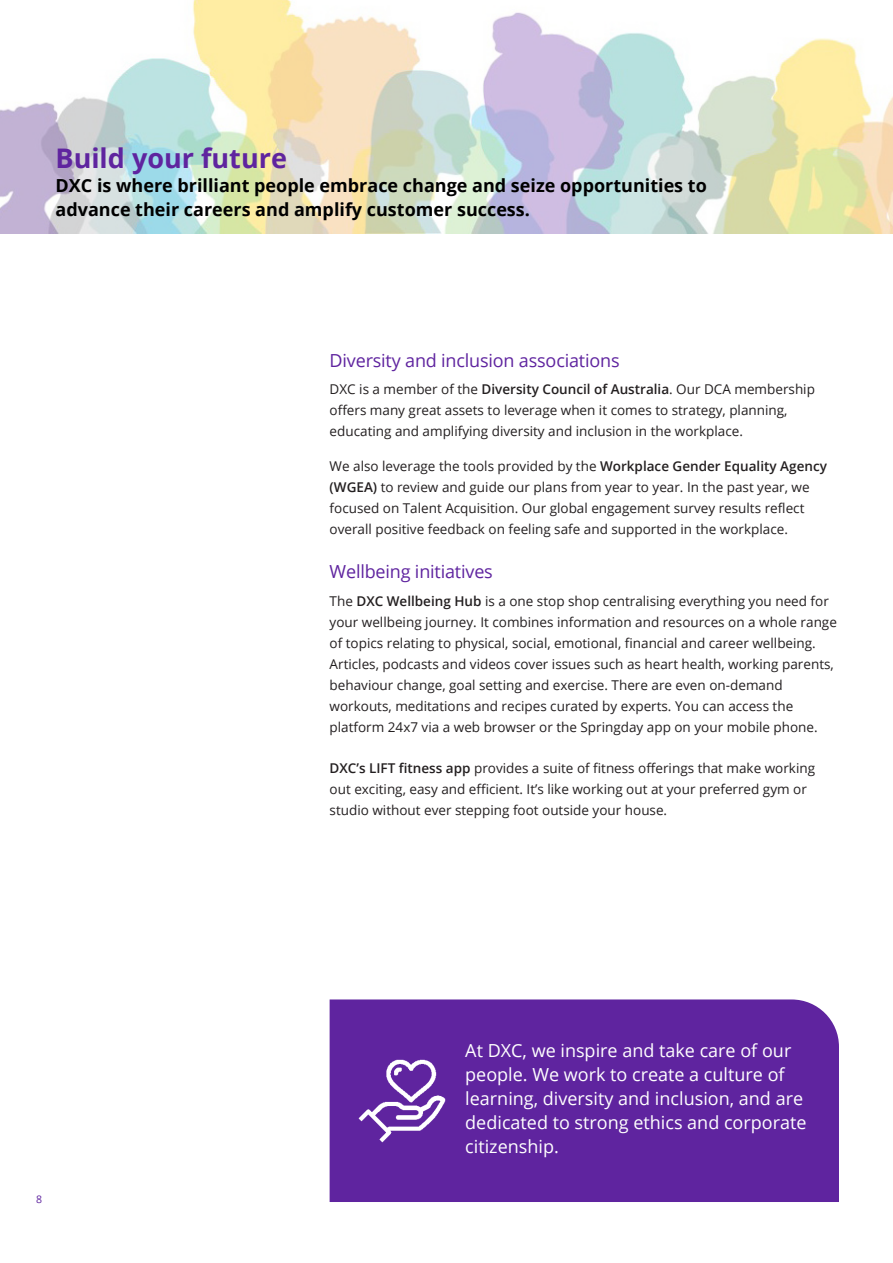
<style>
.page{position:relative;width:893px;height:1263px;background:#fff}
.page>*{position:absolute;margin:0;border:0;box-sizing:border-box;transform-origin:0 0}
.Heading_Bold_18_24pt{font:700 27px "Open Sans";color:#5f249f}
.Heading_Bold_18_24pt-2{font:18px/24px "Open Sans";color:#fff}
.Heading_Bold_18_24pt-3{font:700 18px/24px "Open Sans";color:#000}
.Intro_Copy_Regular_1{font:18px "Open Sans";letter-spacing:-.01em;color:#5f249f}
.Body_Copy_Regular_9{font:13.5px/21px "Open Sans";color:#231f20}
.Page_number{font:10.5px "Open Sans";color:#5f249f}
.s1{font-weight:600}
</style>
<div class="page">
<img style="left:0;top:0;width:893px;height:234px">
<div style="left:330px;top:999px;width:509px;height:203px;background:#5f249f"></div>
<img style="left:357px;top:1058px;width:89px;height:85px">
<p class="Heading_Bold_18_24pt" style="left:56px;top:139px;width:233px">Build your future</p>
<p class="Heading_Bold_18_24pt-3" style="left:56px;top:173px;width:653px">DXC is where brilliant people embrace change and seize opportunities to advance their careers and amplify customer success.</p>
<p class="Intro_Copy_Regular_1" style="left:330px;top:348px;width:291px">Diversity and inclusion associations</p>
<p class="Body_Copy_Regular_9" style="left:330px;top:379px;width:487px">DXC is a member of the <span class="s1">Diversity Council of Australia</span>. Our DCA membership offers many great assets to leverage when it comes to strategy, planning, educating and amplifying diversity and inclusion in the workplace.</p>
<p class="Body_Copy_Regular_9" style="left:330px;top:455px;width:499px">We also leverage the tools provided by the <span class="s1">Workplace Gender Equality Agency (WGEA)</span> to review and guide our plans from year to year. In the past year, we focused on Talent Acquisition. Our global engagement survey results reflect overall positive feedback on feeling safe and supported in the workplace.</p>
<p class="Intro_Copy_Regular_1" style="left:330px;top:559px;width:165px">Wellbeing initiatives</p>
<p class="Body_Copy_Regular_9" style="left:330px;top:590px;width:509px">The <span class="s1">DXC Wellbeing Hub</span> is a one stop shop centralising everything you need for your wellbeing journey. It combines information and resources on a whole range of topics relating to physical, social, emotional, financial and career wellbeing.<br>Articles, podcasts and videos cover issues such as heart health, working parents, behaviour change, goal setting and exercise. There are even on-demand workouts, meditations and recipes curated by experts. You can access the platform 24x7 via a web browser or the Springday app on your mobile phone.</p>
<p class="Body_Copy_Regular_9" style="left:330px;top:757px;width:487px"><span class="s1">DXC’s LIFT fitness app</span> provides a suite of fitness offerings that make working out exciting, easy and efficient. It’s like working out at your preferred gym or studio without ever stepping foot outside your house.</p>
<p class="Page_number" style="left:36px;top:1191px;width:8px">8</p>
<p class="Heading_Bold_18_24pt-2" style="left:465px;top:1038px;width:343px">At DXC, we inspire and take care of our people. We work to create a culture of learning, diversity and inclusion, and are dedicated to strong ethics and corporate citizenship.</p>
</div>
